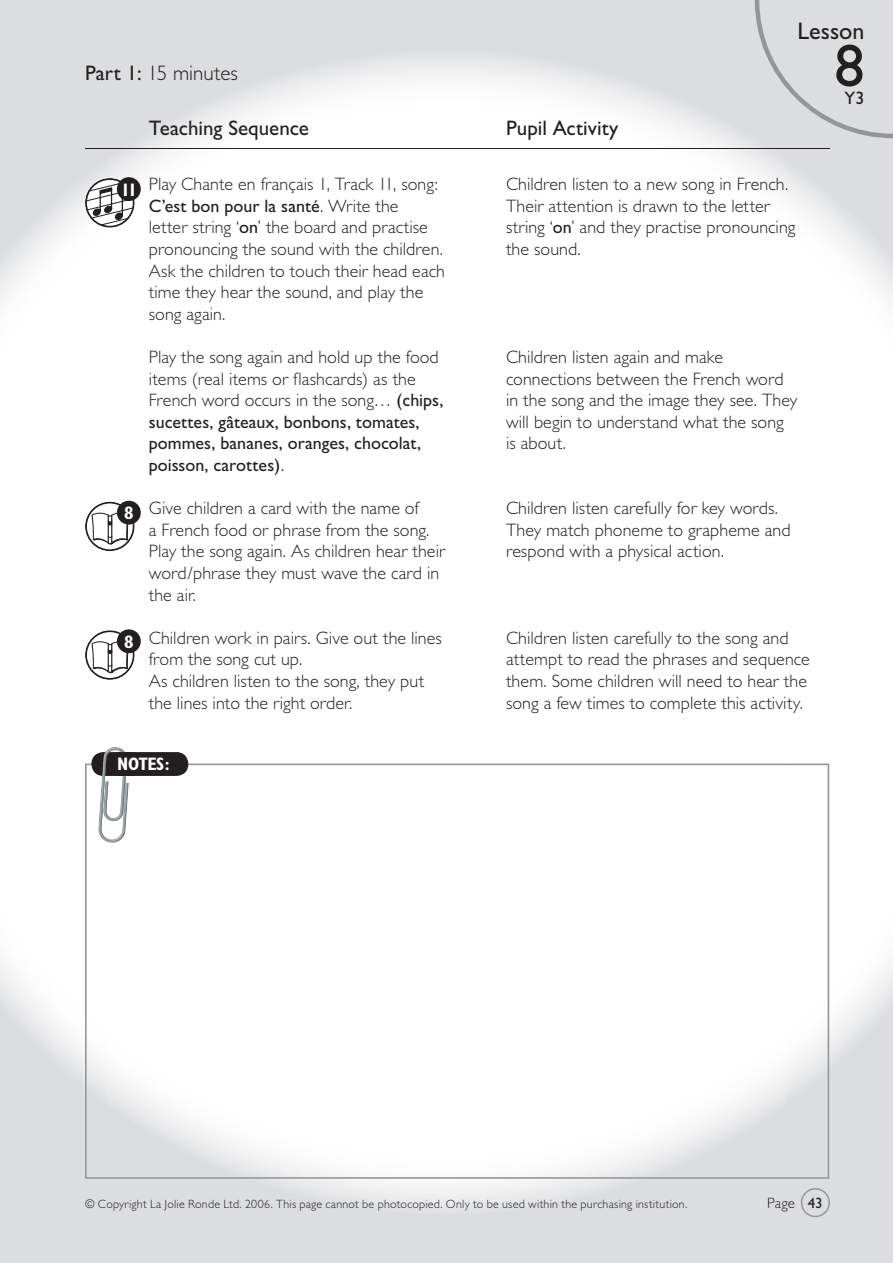
<style>
.page{position:relative;width:893px;height:1263px;background:#dcdddf}
.page>*{position:absolute;margin:0;border:0;box-sizing:border-box;transform-origin:0 0}
.t1{font:60px "Gill Sans";color:#231f20}
.t2{font:24px "Gill Sans";color:#231f20}
.t3{font:21px "Gill Sans";color:#231f20}
.t4{font:300 21px "Gill Sans";color:#231f20}
.t5{font:700 condensed 18.15px "Gill Sans";letter-spacing:-.025em;color:#fff}
.t6{font:300 18px/21.6px "Gill Sans";letter-spacing:.005em;color:#231f20}
.t7{font:18px "Gill Sans";color:#231f20}
.t8{font:300 15px "Gill Sans";color:#231f20}
.t9{font:300 12px "Gill Sans";letter-spacing:.02em;color:#231f20}
.s1{font-weight:400}
</style>
<div class="page">
<div style="left:158px;top:60px;width:576px;height:704px;background:#fff"></div>
<div style="left:106px;top:139px;width:52px;height:613px;background:#fff"></div>
<div style="left:734px;top:137px;width:53px;height:627px;background:#fff"></div>
<img style="left:0;top:174px;width:106px;height:901px">
<img style="left:787px;top:173px;width:106px;height:917px">
<img style="left:91px;top:752px;width:97px;height:8px">
<hr style="left:85px;top:148px;width:744px;height:1px;background:#231f20">
<svg style="left:801px;top:1188px;width:29px;height:29px"></svg>
<svg style="left:755px;top:0;width:138px;height:138px"></svg>
<svg style="left:86px;top:179px;width:48px;height:48px"></svg>
<div style="left:85px;top:178px;width:50px;height:50px;border:2px solid #231f20;border-radius:50%"></div>
<div style="left:117px;top:177px;width:24px;height:24px;background:#231f20;border-radius:50%"></div>
<svg style="left:86px;top:631px;width:48px;height:48px"></svg>
<div style="left:85px;top:630px;width:50px;height:50px;border:2px solid #231f20;border-radius:50%"></div>
<svg style="left:91px;top:639px;width:38px;height:41px"></svg>
<div style="left:117px;top:629px;width:24px;height:24px;background:#231f20;border-radius:50%"></div>
<svg style="left:86px;top:502px;width:48px;height:48px"></svg>
<div style="left:85px;top:502px;width:50px;height:49px;border:2px solid #231f20;border-radius:50%"></div>
<svg style="left:91px;top:511px;width:38px;height:40px"></svg>
<div style="left:117px;top:501px;width:24px;height:24px;background:#231f20;border-radius:50%"></div>
<svg style="left:85px;top:764px;width:744px;height:415px;fill:#fff"></svg>
<div style="left:91px;top:752px;width:97px;height:24px;background:#231f20;border-radius:12px"></div>
<svg style="left:98px;top:747px;width:32px;height:96px"></svg>
<div style="left:107px;top:752px;width:36px;height:24px;background:#231f20;border-radius:12px"></div>
<p class="t4" style="left:85px;top:61px;width:154px"><span class="s1">Part 1:</span> 15 minutes</p>
<p class="t5" style="left:121px;top:179px;width:18px">11</p>
<p class="t5" style="left:124px;top:502px;width:11px">8</p>
<p class="t5" style="left:124px;top:631px;width:11px">8</p>
<p class="t3" style="left:149px;top:116px;width:162px">Teaching Sequence</p>
<p class="t6" style="left:149px;top:173px;width:298px">Play Chante en français 1, Track 11, song:<br><span class="s1">C’est bon pour la santé</span>. Write the<br>letter string ‘<span class="s1">on</span>’ the board and practise pronouncing the sound with the children.<br>Ask the children to touch their head each time they hear the sound, and play the song again.</p>
<p class="t6" style="left:149px;top:346px;width:296px">Play the song again and hold up the food items (real items or flashcards) as the French word occurs in the song… <span class="s1">(chips, sucettes, gâteaux, bonbons, tomates, pommes, bananes, oranges, chocolat, poisson, carottes)</span>.</p>
<p class="t6" style="left:149px;top:497px;width:298px">Give children a card with the name of<br>a French food or phrase from the song.<br>Play the song again. As children hear their word/phrase they must wave the card in the air.</p>
<p class="t6" style="left:149px;top:627px;width:295px">Children work in pairs. Give out the lines from the song cut up.<br>As children listen to the song, they put the lines into the right order.</p>
<p class="t5" style="left:117px;top:753px;width:54px">NOTES:</p>
<h2 class="t2" style="left:797px;top:18px;width:68px">Lesson</h2>
<h1 class="t1" style="left:834px;top:31px;width:31px">8</h1>
<p class="t3" style="left:506px;top:116px;width:114px">Pupil Activity</p>
<p class="t6" style="left:506px;top:173px;width:291px">Children listen to a new song in French.<br>Their attention is drawn to the letter string ‘<span class="s1">on</span>’ and they practise pronouncing the sound.</p>
<p class="t7" style="left:844px;top:88px;width:21px">Y3</p>
<p class="t6" style="left:506px;top:346px;width:293px">Children listen again and make connections between the French word in the song and the image they see. They will begin to understand what the song is about.</p>
<p class="t6" style="left:506px;top:497px;width:286px">Children listen carefully for key words.<br>They match phoneme to grapheme and respond with a physical action.</p>
<p class="t6" style="left:506px;top:627px;width:305px">Children listen carefully to the song and attempt to read the phrases and sequence them. Some children will need to hear the song a few times to complete this activity.</p>
<p class="t9" style="left:85px;top:1197px;width:604px">© Copyright La Jolie Ronde Ltd. 2006. This page cannot be photocopied. Only to be used within the purchasing institution.</p>
<p class="t8" style="left:767px;top:1194px;width:57px">Page <span class="s1">43</span></p>
</div>
